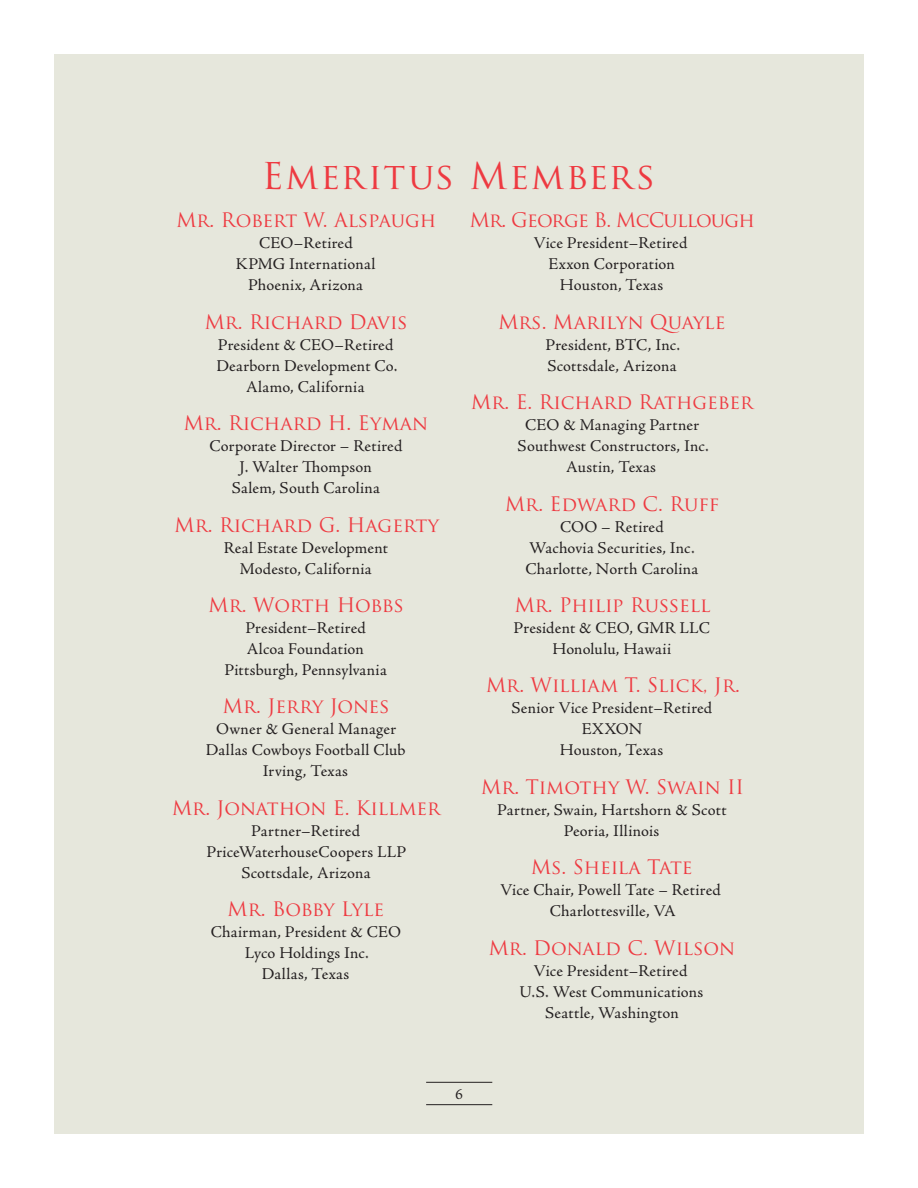
<style>
.page{position:relative;width:918px;height:1188px;background:#fff}
.page>*{position:absolute;margin:0;border:0;box-sizing:border-box;transform-origin:0 0}
.t1{font:36px "Trajan Pro";letter-spacing:.04em;color:#ee3a41}
.Board_Members{font:19.5px "Trajan Pro";color:#ee3a41}
.Board_Members-2{font:19.5px "Trajan Pro";letter-spacing:-.04em;color:#ee3a41}
.Board_Members-3{font:16.5px/21px "Adobe Jenson Pro";letter-spacing:.015em;color:#231f20;text-align:center}
.t2{font:15px "Adobe Jenson Pro";color:#231f20}
</style>
<div class="page">
<div style="left:54px;top:54px;width:810px;height:1080px;background:#e6e7dc"></div>
<hr style="left:426px;top:1082px;width:66px;height:1px;background:#231f20">
<hr style="left:426px;top:1104px;width:66px;height:1px;background:#231f20">
<p class="t1" style="left:262px;top:153px;width:395px">Emeritus Members</p>
<p class="Board_Members" style="left:176px;top:208px;width:262px">Mr. Robert W. Alspaugh</p>
<p class="Board_Members-3" style="left:236px;top:233px;width:141px">CEO–Retired<br>KPMG International<br>Phoenix, Arizona</p>
<p class="Board_Members" style="left:204px;top:309px;width:205px">Mr. Richard Davis</p>
<p class="Board_Members-3" style="left:216px;top:334px;width:182px">President &amp; CEO–Retired<br>Dearborn Development Co.<br>Alamo, California</p>
<p class="Board_Members" style="left:183px;top:411px;width:246px">Mr. Richard H. Eyman</p>
<p class="Board_Members-3" style="left:209px;top:436px;width:195px">Corporate Director – Retired<br>J. Walter Thompson<br>Salem, South Carolina</p>
<p class="Board_Members" style="left:174px;top:512px;width:266px">Mr. Richard G. Hagerty</p>
<p class="Board_Members-3" style="left:224px;top:537px;width:166px">Real Estate Development<br>Modesto, California</p>
<p class="Board_Members" style="left:208px;top:593px;width:197px">Mr. Worth Hobbs</p>
<p class="Board_Members-3" style="left:224px;top:618px;width:164px">President–Retired<br>Alcoa Foundation<br>Pittsburgh, Pennsylvania</p>
<p class="Board_Members" style="left:223px;top:694px;width:168px">Mr. Jerry Jones</p>
<p class="Board_Members-3" style="left:206px;top:719px;width:201px">Owner &amp; General Manager<br>Dallas Cowboys Football Club<br>Irving, Texas</p>
<p class="Board_Members" style="left:172px;top:795px;width:270px">Mr. Jonathon E. Killmer</p>
<p class="Board_Members-3" style="left:206px;top:820px;width:201px">Partner–Retired<br>PriceWaterhouseCoopers LLP<br>Scottsdale, Arizona</p>
<p class="Board_Members" style="left:227px;top:897px;width:158px">Mr. Bobby Lyle</p>
<p class="Board_Members-3" style="left:211px;top:922px;width:192px">Chairman, President &amp; CEO<br>Lyco Holdings Inc.<br>Dallas, Texas</p>
<p class="Board_Members-2" style="left:469px;top:208px;width:287px">Mr. George B. McCullough</p>
<p class="Board_Members-3" style="left:533px;top:233px;width:155px">Vice President–Retired<br>Exxon Corporation<br>Houston, Texas</p>
<p class="Board_Members" style="left:498px;top:309px;width:229px">Mrs. Marilyn Quayle</p>
<p class="Board_Members-3" style="left:546px;top:334px;width:136px;text-align:left">President, BTC, Inc.<br>Scottsdale, Arizona</p>
<p class="Board_Members" style="left:471px;top:390px;width:284px">Mr. E. Richard Rathgeber</p>
<p class="Board_Members-3" style="left:518px;top:415px;width:193px">CEO &amp; Managing Partner<br>Southwest Constructors, Inc.<br>Austin, Texas</p>
<p class="Board_Members" style="left:505px;top:491px;width:216px">Mr. Edward C. Ruff</p>
<p class="Board_Members-3" style="left:525px;top:516px;width:174px">COO – Retired<br>Wachovia Securities, Inc.<br>Charlotte, North Carolina</p>
<p class="Board_Members" style="left:514px;top:593px;width:198px">Mr. Philip Russell</p>
<p class="Board_Members-3" style="left:514px;top:618px;width:198px">President &amp; CEO, GMR LLC<br>Honolulu, Hawaii</p>
<p class="Board_Members" style="left:486px;top:673px;width:256px">Mr. William T. Slick, Jr.</p>
<p class="Board_Members-3" style="left:512px;top:698px;width:202px">Senior Vice President–Retired<br>EXXON<br>Houston, Texas</p>
<p class="Board_Members" style="left:481px;top:774px;width:265px">Mr. Timothy W. Swain II</p>
<p class="Board_Members-3" style="left:497px;top:799px;width:231px">Partner, Swain, Hartshorn &amp; Scott<br>Peoria, Illinois</p>
<p class="Board_Members" style="left:531px;top:855px;width:163px">Ms. Sheila Tate</p>
<p class="Board_Members-3" style="left:500px;top:880px;width:222px">Vice Chair, Powell Tate – Retired<br>Charlottesville, VA</p>
<p class="Board_Members" style="left:488px;top:935px;width:248px">Mr. Donald C. Wilson</p>
<p class="Board_Members-3" style="left:520px;top:960px;width:185px">Vice President–Retired<br>U.S. West Communications<br>Seattle, Washington</p>
<p class="t2" style="left:456px;top:1086px;width:9px">6</p>
</div>
